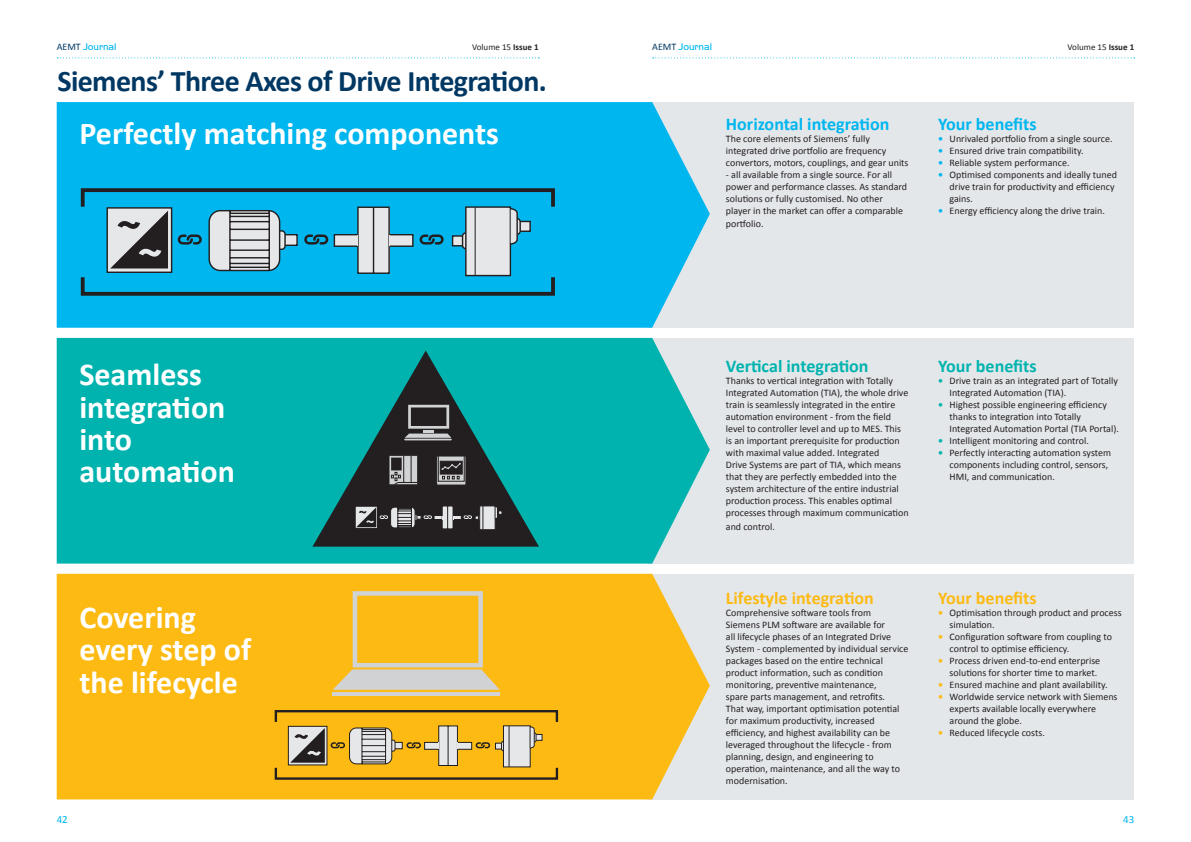
<style>
.page{position:relative;width:1191px;height:842px;background:#fff}
.page>*{position:absolute;margin:0;border:0;box-sizing:border-box;transform-origin:0 0}
.t1{font:700 32px/32.4px "Calibri";color:#fff}
.t2{font:700 30px "Calibri";letter-spacing:-.02em;color:#003863}
.t3{font:700 18px "Calibri";color:#00b6ef}
.t4{font:700 18px "Calibri";color:#fcba13}
.t5{font:700 18px "Calibri";color:#00b3ae}
.t6{font:11px "Calibri";color:#00b6ef}
.t7{font:10px/12px "Calibri";color:#231f20}
.t8{font:300 10px "Handel Gothic EF";color:#00b6ef}
.t9{font:9px "Calibri";color:#231f20}
.s1{font-family:"Calibri";font-weight:400;color:#003863}
.s2{font-weight:700}
.s3{font-weight:700;color:#00b6ef}
.s4{font-weight:700;color:#00b3ae}
.s5{font-weight:700;color:#fcba13}
</style>
<div class="page">
<svg style="left:57px;top:57px;width:482px;height:1px"></svg>
<svg style="left:652px;top:57px;width:482px;height:1px"></svg>
<div style="left:647px;top:102px;width:487px;height:226px;background:#e4e7ea"></div>
<div style="left:647px;top:338px;width:487px;height:226px;background:#e4e7ea"></div>
<div style="left:647px;top:574px;width:487px;height:225px;background:#e4e7ea"></div>
<svg style="left:57px;top:102px;width:653px;height:226px;background:#10b9ee"></svg>
<svg style="left:57px;top:338px;width:653px;height:226px;background:#11b7b2"></svg>
<div style="left:57px;top:574px;width:653px;height:225px;background:#fcba13"></div>
<svg style="left:81px;top:188px;width:474px;height:110px;background:#36a7cb"></svg>
<svg style="left:312px;top:349px;width:228px;height:199px;background:#0e7674"></svg>
<svg style="left:355px;top:506px;width:23px;height:23px"></svg>
<svg style="left:434px;top:515px;width:27px;height:5px"></svg>
<svg style="left:442px;top:505px;width:12px;height:24px"></svg>
<svg style="left:356px;top:507px;width:76px;height:21px;background:#6a6869"></svg>
<svg style="left:463px;top:505px;width:39px;height:25px"></svg>
<svg style="left:405px;top:405px;width:46px;height:33px;background:#5f5d5e"></svg>
<hr style="left:404px;top:439px;width:48px;height:1px;background:#d1d2d4">
<svg style="left:389px;top:456px;width:28px;height:29px"></svg>
<svg style="left:436px;top:456px;width:30px;height:29px"></svg>
<div style="left:353px;top:591px;width:130px;height:76px;border:5px solid #d1d2d4"></div>
<svg style="left:333px;top:669px;width:167px;height:21px;background:#d6ceb8"></svg>
<hr style="left:332px;top:692px;width:168px;height:3px;background:#d1d2d4">
<svg style="left:273px;top:709px;width:286px;height:71px;background:#d4a93d"></svg>
<p class="t8" style="left:57px;top:41px;width:61px"><span class="s1">AEMT</span> Journal</p>
<p class="t9" style="left:472px;top:41px;width:68px">Volume 15 <span class="s2">Issue 1</span></p>
<p class="t8" style="left:652px;top:41px;width:61px"><span class="s1">AEMT</span> Journal</p>
<p class="t9" style="left:1067px;top:41px;width:68px">Volume 15 <span class="s2">Issue 1</span></p>
<p class="t2" style="left:57px;top:62px;width:491px">Siemens’ Three Axes of Drive Integration.</p>
<p class="t1" style="left:79px;top:117px;width:421px">Perfectly matching components</p>
<p class="t1" style="left:79px;top:358px;width:157px">Seamless integration into automation</p>
<p class="t1" style="left:79px;top:601px;width:173px">Covering every step of the lifecycle</p>
<p class="t3" style="left:726px;top:112px;width:165px">Horizontal integration</p>
<p class="t7" style="left:726px;top:132px;width:184px">The core elements of Siemens’ fully integrated drive portfolio are frequency convertors, motors, couplings, and gear units</p>
<p class="t7" style="left:726px;top:168px;width:183px">- all available from a single source. For all power and performance classes. As standard solutions or fully customised. No other player in the market can offer a comparable</p>
<p class="t7" style="left:726px;top:217px;width:39px">portfolio.</p>
<p class="t3" style="left:938px;top:112px;width:100px">Your benefits</p>
<p class="t7" style="left:938px;top:132px;width:176px"><span class="s3">•</span> Unrivaled portfolio from a single source.</p>
<p class="t7" style="left:938px;top:144px;width:147px"><span class="s3">•</span> Ensured drive train compatibility.</p>
<p class="t7" style="left:938px;top:156px;width:133px"><span class="s3">•</span> Reliable system performance.</p>
<p class="t7" style="left:949px;top:168px;width:169px;text-indent:-11px"><span class="s3">•</span> Optimised components and ideally tuned drive train for productivity and efficiency gains.</p>
<p class="t7" style="left:938px;top:204px;width:168px"><span class="s3">•</span> Energy efficiency along the drive train.</p>
<p class="t5" style="left:726px;top:355px;width:144px">Vertical integration</p>
<p class="t7" style="left:726px;top:375px;width:184px">Thanks to vertical integration with Totally Integrated Automation (TIA), the whole drive train is seamlessly integrated in the entire automation environment - from the field level to controller level and up to MES. This is an important prerequisite for production with maximal value added. Integrated<br>Drive Systems are part of TIA, which means that they are perfectly embedded into the system architecture of the entire industrial production process. This enables optimal processes through maximum communication</p>
<p class="t7" style="left:726px;top:520px;width:50px">and control.</p>
<p class="t4" style="left:726px;top:586px;width:149px">Lifestyle integration</p>
<p class="t7" style="left:726px;top:606px;width:184px">Comprehensive software tools from<br>Siemens PLM software are available for<br>all lifecycle phases of an Integrated Drive System - complemented by individual service packages based on the entire technical product information, such as condition monitoring, preventive maintenance,<br>spare parts management, and retrofits.<br>That way, important optimisation potential for maximum productivity, increased efficiency, and highest availability can be leveraged throughout the lifecycle - from planning, design, and engineering to operation, maintenance, and all the way to modernisation.</p>
<p class="t5" style="left:938px;top:355px;width:100px">Your benefits</p>
<p class="t7" style="left:949px;top:375px;width:170px;text-indent:-11px"><span class="s4">•</span> Drive train as an integrated part of Totally<br>Integrated Automation (TIA).</p>
<p class="t7" style="left:949px;top:399px;width:171px;text-indent:-11px"><span class="s4">•</span> Highest possible engineering efficiency thanks to integration into Totally<br>Integrated Automation Portal (TIA Portal).</p>
<p class="t7" style="left:938px;top:435px;width:152px"><span class="s4">•</span> Intelligent monitoring and control.</p>
<p class="t7" style="left:949px;top:447px;width:163px;text-indent:-11px"><span class="s4">•</span> Perfectly interacting automation system components including control, sensors,<br>HMI, and communication.</p>
<p class="t4" style="left:938px;top:586px;width:100px">Your benefits</p>
<p class="t7" style="left:949px;top:606px;width:173px;text-indent:-11px"><span class="s5">•</span> Optimisation through product and process simulation.</p>
<p class="t7" style="left:949px;top:630px;width:164px;text-indent:-11px"><span class="s5">•</span> Configuration software from coupling to control to optimise efficiency.</p>
<p class="t7" style="left:949px;top:654px;width:152px;text-indent:-11px"><span class="s5">•</span> Process driven end-to-end enterprise solutions for shorter time to market.</p>
<p class="t7" style="left:938px;top:678px;width:171px"><span class="s5">•</span> Ensured machine and plant availability.</p>
<p class="t7" style="left:949px;top:690px;width:169px;text-indent:-11px"><span class="s5">•</span> Worldwide service network with Siemens experts available locally everywhere around the globe.</p>
<p class="t7" style="left:938px;top:726px;width:108px"><span class="s5">•</span> Reduced lifecycle costs.</p>
<p class="t6" style="left:57px;top:812px;width:13px">42</p>
<p class="t6" style="left:1123px;top:812px;width:13px">43</p>
</div>
